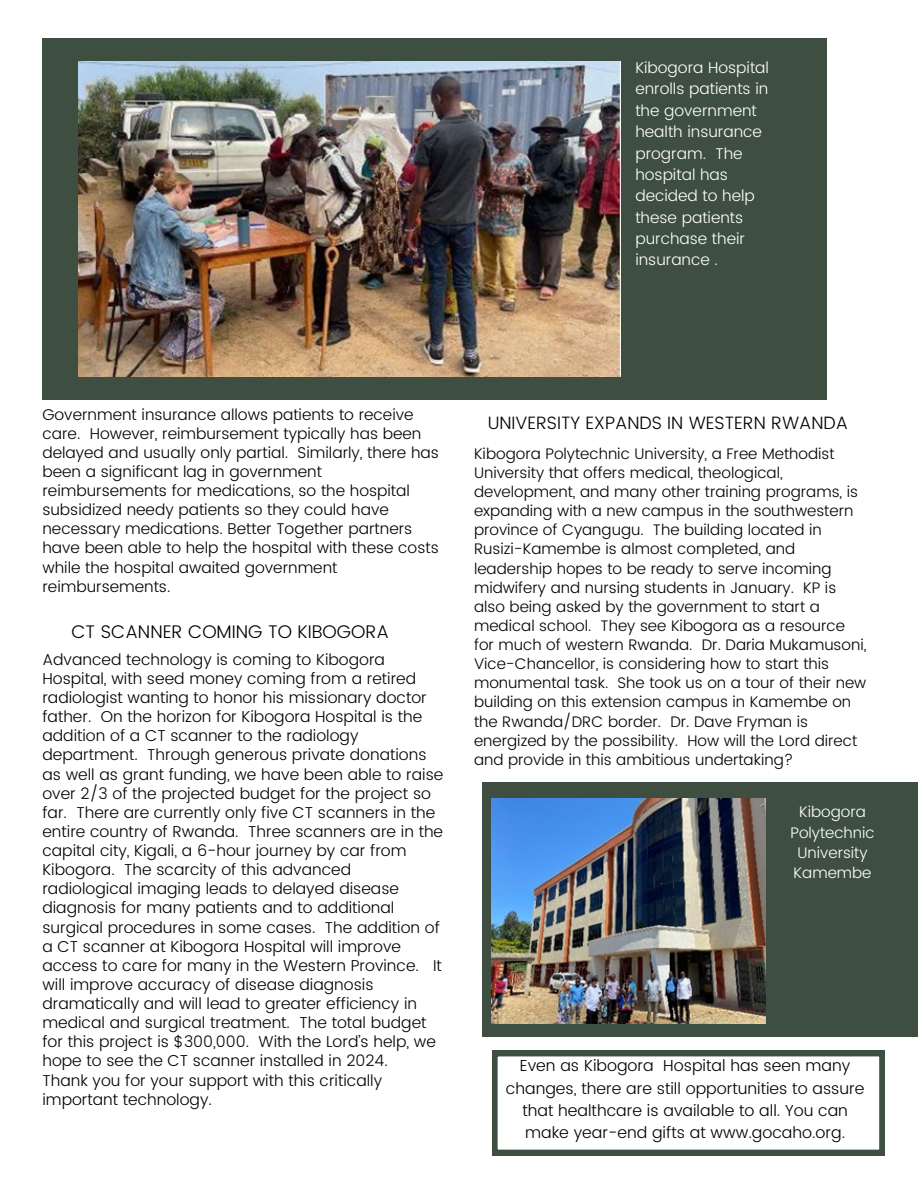
<style>
.page{position:relative;width:918px;height:1188px;background:#fff}
.page>*{position:absolute;margin:0;border:0;box-sizing:border-box;transform-origin:0 0}
.t1{font:300 18.3px "Poppins";color:#000}
.t2{font:300 17.85px "Poppins";color:#000}
.t3{font:300 15.9px/22.2px "Poppins";color:#000;text-align:center}
.t4{font:300 15.75px/19.2px "Poppins";color:#000}
.t5{font:300 15.6px/19.2px "Poppins";color:#000}
.t6{font:300 15.6px/21.3px "Poppins";color:#fff}
.t7{font:300 15.3px/19.2px "Poppins";color:#000}
.t8{font:300 15.3px/20.2px "Poppins";color:#fff;text-align:center}
</style>
<div class="page">
<div style="left:42px;top:38px;width:785px;height:361px;background:#3e4e40"></div>
<svg style="left:492px;top:1051px;width:393px;height:104px"></svg>
<div style="left:483px;top:782px;width:435px;height:255px;background:#3e4e40"></div>
<img style="left:79px;top:61px;width:542px;height:315px">
<img style="left:492px;top:798px;width:273px;height:225px">
<p class="t6" style="left:635px;top:57px;width:135px">Kibogora Hospital enrolls patients in the government health insurance program. The hospital has decided to help these patients purchase their insurance .</p>
<p class="t5" style="left:42px;top:405px;width:398px">Government insurance allows patients to receive care. However, reimbursement typically has been delayed and usually only partial. Similarly, there has been a significant lag in government reimbursements for medications, so the hospital subsidized needy patients so they could have necessary medications. Better Together partners have been able to help the hospital with these costs while the hospital awaited government reimbursements.</p>
<p class="t1" style="left:71px;top:621px;width:319px">CT SCANNER COMING TO KIBOGORA</p>
<p class="t4" style="left:42px;top:650px;width:402px">Advanced technology is coming to Kibogora Hospital, with seed money coming from a retired radiologist wanting to honor his missionary doctor father. On the horizon for Kibogora Hospital is the addition of a CT scanner to the radiology department. Through generous private donations as well as grant funding, we have been able to raise over 2/3 of the projected budget for the project so far. There are currently only five CT scanners in the entire country of Rwanda. Three scanners are in the capital city, Kigali, a 6-hour journey by car from Kibogora. The scarcity of this advanced radiological imaging leads to delayed disease diagnosis for many patients and to additional surgical procedures in some cases. The addition of a CT scanner at Kibogora Hospital will improve access to care for many in the Western Province. It will improve accuracy of disease diagnosis dramatically and will lead to greater efficiency in medical and surgical treatment. The total budget for this project is $300,000. With the Lord’s help, we hope to see the CT scanner installed in 2024.<br>Thank you for your support with this critically important technology.</p>
<p class="t2" style="left:488px;top:413px;width:362px">UNIVERSITY EXPANDS IN WESTERN RWANDA</p>
<p class="t7" style="left:474px;top:444px;width:394px">Kibogora Polytechnic University, a Free Methodist University that offers medical, theological, development, and many other training programs, is expanding with a new campus in the southwestern province of Cyangugu. The building located in Rusizi-Kamembe is almost completed, and leadership hopes to be ready to serve incoming midwifery and nursing students in January. KP is also being asked by the government to start a medical school. They see Kibogora as a resource for much of western Rwanda. Dr. Daria Mukamusoni, Vice-Chancellor, is considering how to start this monumental task. She took us on a tour of their new building on this extension campus in Kamembe on the Rwanda/DRC border. Dr. Dave Fryman is energized by the possibility. How will the Lord direct and provide in this ambitious undertaking?</p>
<p class="t8" style="left:790px;top:802px;width:86px">Kibogora<br>Polytechnic<br>University<br>Kamembe</p>
<p class="t3" style="left:506px;top:1055px;width:360px">Even as Kibogora Hospital has seen many changes, there are still opportunities to assure that healthcare is available to all. You can make year-end gifts at www.gocaho.org.</p>
</div>
